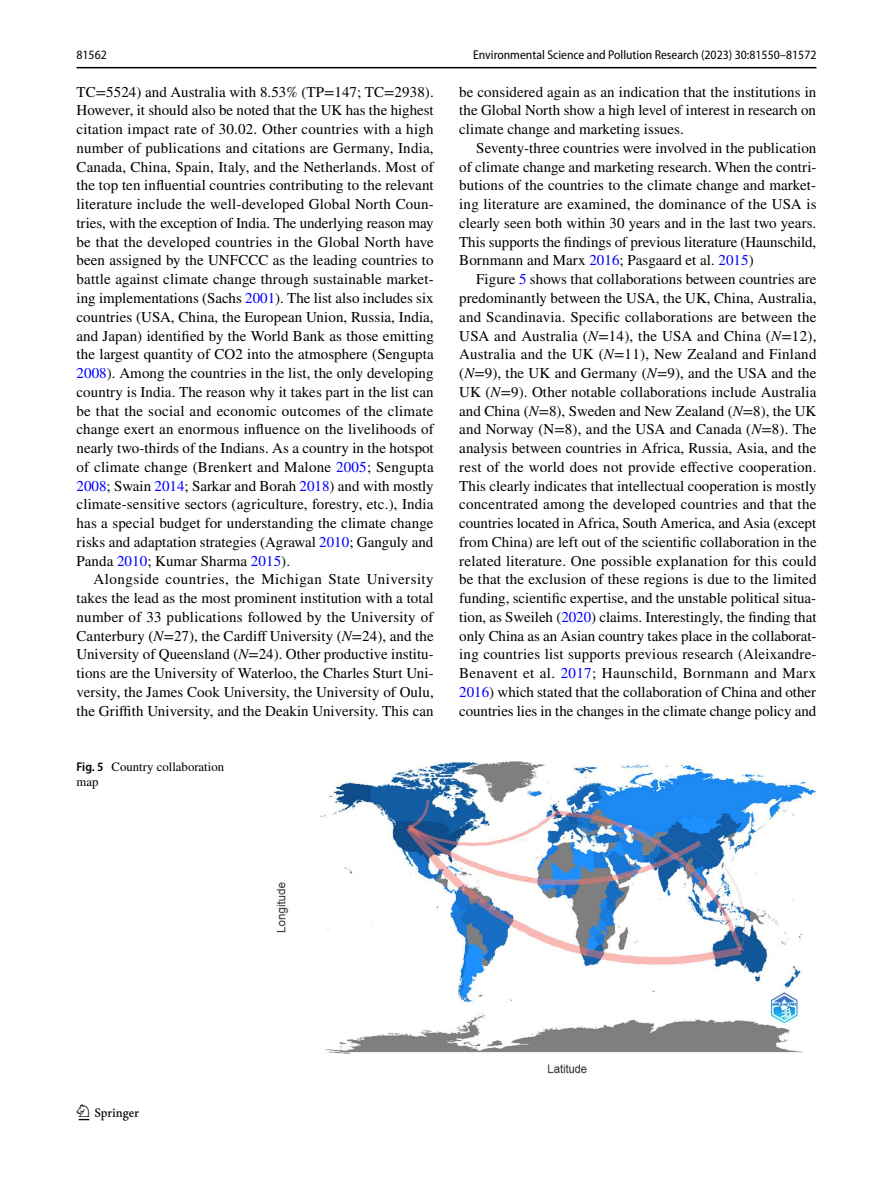
<style>
.page{position:relative;width:893px;height:1187px;background:#fff}
.page>*{position:absolute;margin:0;border:0;box-sizing:border-box;transform-origin:0 0}
.t1{font:22.5px "Springnew Regular 3";color:#000}
.t2{font:15px/18.8px "STIX";color:#000;text-align:justify}
.t3{font:semi-condensed 12.75px "Myriad Pro";color:#000}
.t4{font:12.75px/15px "STIX";color:#000}
.s1{color:#00f}
.s2{font-style:italic}
.s3{font-family:"Myriad Pro";font-weight:600;font-stretch:semi-condensed}
</style>
<div class="page">
<hr style="left:77px;top:67px;width:739px;height:1px;background:#000">
<img style="left:276px;top:761px;width:540px;height:312px">
<p class="t3" style="left:77px;top:48px;width:32px">81562</p>
<p class="t3" style="left:473px;top:48px;width:345px">Environmental Science and Pollution Research (2023) 30:81550–81572</p>
<p class="t2" style="left:77px;top:83px;width:359px">TC=5524) and Australia with 8.53% (TP=147; TC=2938).<br>However, it should also be noted that the UK has the highest citation impact rate of 30.02. Other countries with a high number of publications and citations are Germany, India, Canada, China, Spain, Italy, and the Netherlands. Most of the top ten influential countries contributing to the relevant literature include the well-developed Global North Coun&shy;tries, with the exception of India. The underlying reason may be that the developed countries in the Global North have been assigned by the UNFCCC as the leading countries to battle against climate change through sustainable market&shy;ing implementations (Sachs <span class="s1">2001</span>). The list also includes six countries (USA, China, the European Union, Russia, India, and Japan) identified by the World Bank as those emitting the largest quantity of CO2 into the atmosphere (Sengupta <span class="s1">2008</span>). Among the countries in the list, the only developing country is India. The reason why it takes part in the list can be that the social and economic outcomes of the climate change exert an enormous influence on the livelihoods of nearly two-thirds of the Indians. As a country in the hotspot of climate change (Brenkert and Malone <span class="s1">2005</span>; Sengupta <span class="s1">2008</span>; Swain <span class="s1">2014</span>; Sarkar and Borah <span class="s1">2018</span>) and with mostly climate-sensitive sectors (agriculture, forestry, etc.), India has a special budget for understanding the climate change risks and adaptation strategies (Agrawal <span class="s1">2010</span>; Ganguly and Panda <span class="s1">2010</span>; Kumar Sharma <span class="s1">2015</span>).</p>
<p class="t2" style="left:77px;top:571px;width:359px;text-indent:17px">Alongside countries, the Michigan State University takes the lead as the most prominent institution with a total number of 33 publications followed by the University of Canterbury (<span class="s2">N</span>=27), the Cardiff University (<span class="s2">N</span>=24), and the University of Queensland (<span class="s2">N</span>=24). Other productive institu&shy;tions are the University of Waterloo, the Charles Sturt Uni&shy;versity, the James Cook University, the University of Oulu, the Griffith University, and the Deakin University. This can</p>
<p class="t4" style="left:77px;top:760px;width:149px"><span class="s3">Fig. 5</span> Country collaboration map</p>
<p class="t2" style="left:459px;top:83px;width:359px">be considered again as an indication that the institutions in the Global North show a high level of interest in research on climate change and marketing issues.</p>
<p class="t2" style="left:459px;top:139px;width:359px;text-indent:17px">Seventy-three countries were involved in the publication of climate change and marketing research. When the contri&shy;butions of the countries to the climate change and market&shy;ing literature are examined, the dominance of the USA is clearly seen both within 30 years and in the last two years.<br>This supports the findings of previous literature (Haunschild, Bornmann and Marx <span class="s1">2016</span>; Pasgaard et al. <span class="s1">2015</span>)</p>
<p class="t2" style="left:459px;top:271px;width:359px;text-indent:17px">Figure <span class="s1">5</span> shows that collaborations between countries are predominantly between the USA, the UK, China, Australia, and Scandinavia. Specific collaborations are between the USA and Australia (<span class="s2">N</span>=14), the USA and China (<span class="s2">N</span>=12), Australia and the UK (<span class="s2">N</span>=11), New Zealand and Finland (<span class="s2">N</span>=9), the UK and Germany (<span class="s2">N</span>=9), and the USA and the UK (<span class="s2">N</span>=9). Other notable collaborations include Australia and China (<span class="s2">N</span>=8), Sweden and New Zealand (<span class="s2">N</span>=8), the UK and Norway (N=8), and the USA and Canada (<span class="s2">N</span>=8). The analysis between countries in Africa, Russia, Asia, and the rest of the world does not provide effective cooperation.<br>This clearly indicates that intellectual cooperation is mostly concentrated among the developed countries and that the countries located in Africa, South America, and Asia (except from China) are left out of the scientific collaboration in the related literature. One possible explanation for this could be that the exclusion of these regions is due to the limited funding, scientific expertise, and the unstable political situa&shy;tion, as Sweileh (<span class="s1">2020</span>) claims. Interestingly, the finding that only China as an Asian country takes place in the collaborat&shy;ing countries list supports previous research (Aleixandre-Benavent et al. <span class="s1">2017</span>; Haunschild, Bornmann and Marx <span class="s1">2016</span>) which stated that the collaboration of China and other countries lies in the changes in the climate change policy and</p>
<h1 class="t1" style="left:79px;top:1104px;width:62px">1 3</h1>
</div>
